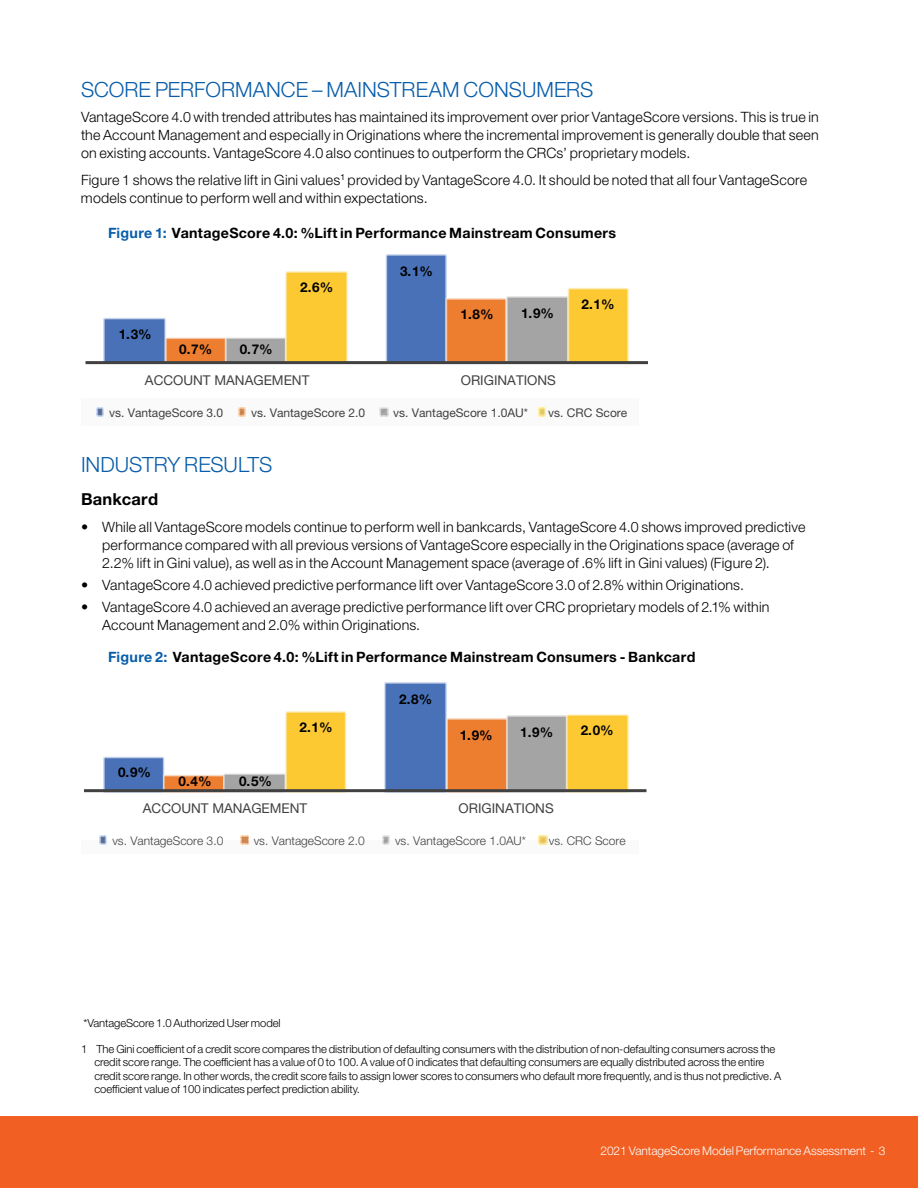
<style>
.page{position:relative;width:918px;height:1188px;background:#fff}
.page>*{position:absolute;margin:0;border:0;box-sizing:border-box;transform-origin:0 0}
.t1{font:300 21px "Helvetica Neue LT Std";color:#085daa}
.t2{font:700 16.5px "Helvetica Neue LT Std";letter-spacing:.015em;color:#000}
.t3{font:300 14.25px/18px "Helvetica Neue LT Std";letter-spacing:.01em;color:#000}
.t4{font:700 14.25px "Helvetica Neue LT Std";letter-spacing:.02em;color:#000}
.t5{font:700 13.5px "Helvetica Neue LT Std";color:#000}
.t6{font:13.5px "Helvetica Neue LT Std";color:#414141}
.t7{font:12px "Helvetica Neue LT Std";color:#414141}
.t8{font:300 12px "Helvetica Neue LT Std";color:#414141}
.t9{font:300 12px "Helvetica Neue LT Std";letter-spacing:-.005em;color:#fff}
.t10{font:300 11.25px/13.5px "Helvetica Neue LT Std";letter-spacing:-.005em;color:#000}
.s1{color:#085daa}
</style>
<div class="page">
<div style="left:0;top:1116px;width:918px;height:72px;background:#f15f22"></div>
<img style="left:104px;top:255px;width:343px;height:106px">
<img style="left:165px;top:298px;width:60px;height:63px">
<img style="left:225px;top:297px;width:60px;height:64px">
<img style="left:285px;top:271px;width:343px;height:90px">
<hr style="left:85px;top:361px;width:563px;height:3px;background:#414141">
<svg style="left:96px;top:408px;width:8px;height:9px"></svg>
<svg style="left:238px;top:408px;width:8px;height:9px"></svg>
<svg style="left:380px;top:408px;width:8px;height:9px"></svg>
<svg style="left:539px;top:408px;width:7px;height:9px"></svg>
<img style="left:104px;top:683px;width:343px;height:106px">
<img style="left:164px;top:719px;width:60px;height:70px">
<img style="left:224px;top:716px;width:61px;height:73px">
<img style="left:285px;top:711px;width:343px;height:78px">
<hr style="left:84px;top:789px;width:563px;height:3px;background:#414141">
<svg style="left:99px;top:836px;width:8px;height:9px"></svg>
<svg style="left:240px;top:836px;width:9px;height:9px"></svg>
<svg style="left:383px;top:836px;width:7px;height:9px"></svg>
<svg style="left:538px;top:836px;width:9px;height:9px"></svg>
<h1 class="t1" style="left:81px;top:77px;width:514px">SCORE PERFORMANCE – MAINSTREAM CONSUMERS</h1>
<p class="t3" style="left:81px;top:108px;width:739px;text-align:justify">VantageScore 4.0 with trended attributes has maintained its improvement over prior VantageScore versions. This is true in the Account Management and especially in Originations where the incremental improvement is generally double that seen on existing accounts. VantageScore 4.0 also continues to outperform the CRCs’ proprietary models.</p>
<p class="t3" style="left:81px;top:170px;width:728px">Figure 1 shows the relative lift in Gini values<sup>1</sup> provided by VantageScore 4.0. It should be noted that all four VantageScore models continue to perform well and within expectations.</p>
<p class="t4" style="left:108px;top:224px;width:510px"><span class="s1">Figure 1:</span> VantageScore 4.0: %Lift in Performance Mainstream Consumers</p>
<p class="t5" style="left:119px;top:325px;width:35px">1.3%</p>
<p class="t5" style="left:179px;top:340px;width:35px">0.7%</p>
<p class="t5" style="left:240px;top:340px;width:35px">0.7%</p>
<p class="t5" style="left:300px;top:279px;width:35px">2.6%</p>
<p class="t5" style="left:400px;top:262px;width:35px">3.1%</p>
<p class="t5" style="left:461px;top:306px;width:35px">1.8%</p>
<p class="t5" style="left:521px;top:304px;width:35px">1.9%</p>
<p class="t5" style="left:582px;top:295px;width:35px">2.1%</p>
<p class="t6" style="left:145px;top:372px;width:166px">ACCOUNT MANAGEMENT</p>
<p class="t6" style="left:461px;top:372px;width:97px">ORIGINATIONS</p>
<p class="t7" style="left:109px;top:405px;width:116px">vs. VantageScore 3.0</p>
<p class="t7" style="left:251px;top:405px;width:116px">vs. VantageScore 2.0</p>
<p class="t7" style="left:393px;top:405px;width:136px">vs. VantageScore 1.0AU*</p>
<p class="t7" style="left:548px;top:405px;width:81px">vs. CRC Score</p>
<h1 class="t1" style="left:81px;top:451px;width:193px">INDUSTRY RESULTS</h1>
<p class="t2" style="left:81px;top:489px;width:79px">Bankcard</p>
<p class="t3" style="left:102px;top:518px;width:705px;text-indent:-21px">• While all VantageScore models continue to perform well in bankcards, VantageScore 4.0 shows improved predictive performance compared with all previous versions of VantageScore especially in the Originations space (average of<br>2.2% lift in Gini value), as well as in the Account Management space (average of .6% lift in Gini values) (Figure 2).</p>
<p class="t3" style="left:81px;top:576px;width:665px">• VantageScore 4.0 achieved predictive performance lift over VantageScore 3.0 of 2.8% within Originations.</p>
<p class="t3" style="left:102px;top:598px;width:669px;text-indent:-21px">• VantageScore 4.0 achieved an average predictive performance lift over CRC proprietary models of 2.1% within<br>Account Management and 2.0% within Originations.</p>
<p class="t4" style="left:108px;top:648px;width:589px"><span class="s1">Figure 2:</span> VantageScore 4.0: %Lift in Performance Mainstream Consumers - Bankcard</p>
<p class="t5" style="left:399px;top:691px;width:35px">2.8%</p>
<p class="t5" style="left:118px;top:764px;width:35px">0.9%</p>
<p class="t5" style="left:179px;top:773px;width:35px">0.4%</p>
<p class="t5" style="left:239px;top:773px;width:35px">0.5%</p>
<p class="t5" style="left:299px;top:719px;width:35px">2.1%</p>
<p class="t5" style="left:520px;top:724px;width:35px">1.9%</p>
<p class="t5" style="left:581px;top:722px;width:35px">2.0%</p>
<p class="t5" style="left:460px;top:727px;width:35px">1.9%</p>
<p class="t6" style="left:143px;top:800px;width:166px">ACCOUNT MANAGEMENT</p>
<p class="t6" style="left:459px;top:800px;width:97px">ORIGINATIONS</p>
<p class="t8" style="left:112px;top:833px;width:112px">vs. VantageScore 3.0</p>
<p class="t8" style="left:254px;top:833px;width:112px">vs. VantageScore 2.0</p>
<p class="t8" style="left:395px;top:833px;width:132px">vs. VantageScore 1.0AU*</p>
<p class="t8" style="left:549px;top:833px;width:78px">vs. CRC Score</p>
<p class="t10" style="left:84px;top:1016px;width:199px">*VantageScore 1.0 Authorized User model</p>
<p class="t10" style="left:94px;top:1042px;width:688px;text-indent:-14px">1 The Gini coefficient of a credit score compares the distribution of defaulting consumers with the distribution of non-defaulting consumers across the credit score range. The coefficient has a value of 0 to 100. A value of 0 indicates that defaulting consumers are equally distributed across the entire credit score range. In other words, the credit score fails to assign lower scores to consumers who default more frequently, and is thus not predictive. A coefficient value of 100 indicates perfect prediction ability.</p>
<p class="t9" style="left:600px;top:1143px;width:286px">2021 VantageScore Model Performance Assessment - 3</p>
</div>
